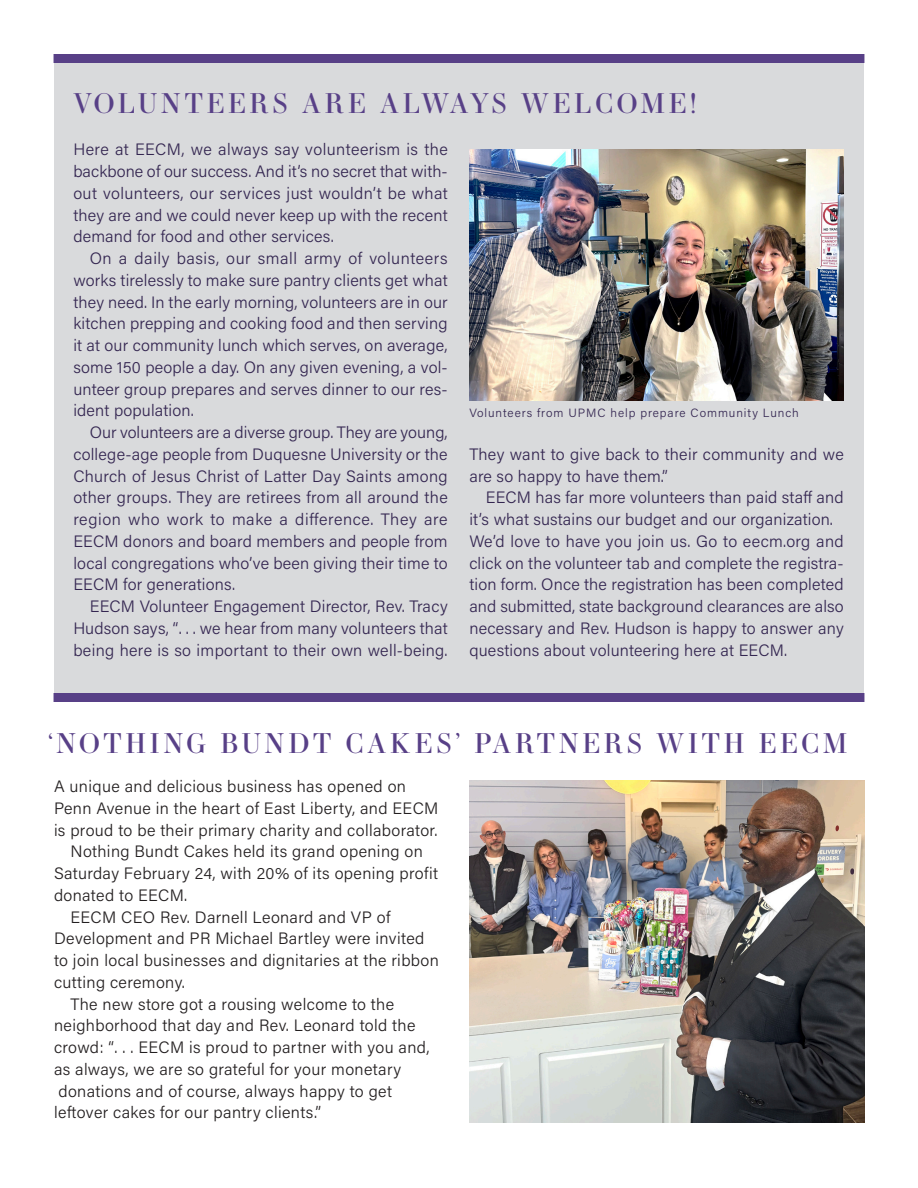
<style>
.page{position:relative;width:918px;height:1188px;background:#fff}
.page>*{position:absolute;margin:0;border:0;box-sizing:border-box;transform-origin:0 0}
.Subheading_2_-_Left_Align{font:27px "Essonnes Display";letter-spacing:.14em;color:#584087}
.Subheading_-_Left_Align{font:27px "Essonnes Display";letter-spacing:.135em;color:#584087}
.Body_Text_-_Left_Align{font:16.5px/21.8px "Acumin Variable Concept";letter-spacing:.01em;color:#342651;text-align:justify}
.Body_Text_-_Left_Align-2{font:16.5px/21.8px "Acumin Variable Concept";letter-spacing:.02em;color:#231f20}
.t1{font:12px "Acumin Variable Concept";letter-spacing:.075em;color:#342651}
</style>
<div class="page">
<div style="left:54px;top:54px;width:810px;height:644px;background:#d9dadc"></div>
<div style="left:54px;top:54px;width:810px;height:9px;background:#584087"></div>
<img style="left:470px;top:780px;width:395px;height:342px">
<div style="left:54px;top:693px;width:810px;height:9px;background:#584087"></div>
<img style="left:469px;top:149px;width:375px;height:251px">
<p class="Subheading_-_Left_Align" style="left:73px;top:84px;width:624px">VOLUNTEERS ARE ALWAYS WELCOME!</p>
<p class="Body_Text_-_Left_Align" style="left:73px;top:138px;width:376px">Here at EECM, we always say volunteerism is the backbone of our success. And it’s no secret that with&shy;out volunteers, our services just wouldn’t be what they are and we could never keep up with the recent demand for food and other services.</p>
<p class="Body_Text_-_Left_Align" style="left:73px;top:247px;width:376px;text-indent:16px">On a daily basis, our small army of volunteers works tirelessly to make sure pantry clients get what they need. In the early morning, volunteers are in our kitchen prepping and cooking food and then serving it at our community lunch which serves, on average, some 150 people a day. On any given evening, a vol&shy;unteer group prepares and serves dinner to our res&shy;ident population.</p>
<p class="Body_Text_-_Left_Align" style="left:73px;top:421px;width:376px;text-indent:16px">Our volunteers are a diverse group. They are young, college-age people from Duquesne University or the Church of Jesus Christ of Latter Day Saints among other groups. They are retirees from all around the region who work to make a difference. They are EECM donors and board members and people from local congregations who’ve been giving their time to EECM for generations.</p>
<p class="Body_Text_-_Left_Align" style="left:73px;top:595px;width:376px;text-indent:16px">EECM Volunteer Engagement Director, Rev. Tracy Hudson says, “. . . we hear from many volunteers that being here is so important to their own well-being.</p>
<p class="t1" style="left:469px;top:405px;width:331px">Volunteers from UPMC help prepare Community Lunch</p>
<p class="Body_Text_-_Left_Align" style="left:469px;top:443px;width:376px">They want to give back to their community and we are so happy to have them.”</p>
<p class="Body_Text_-_Left_Align" style="left:469px;top:486px;width:376px;text-indent:16px">EECM has far more volunteers than paid staff and it’s what sustains our budget and our organization.</p>
<p class="Body_Text_-_Left_Align" style="left:469px;top:530px;width:376px">We’d love to have you join us. Go to eecm.org and click on the volunteer tab and complete the registra&shy;tion form. Once the registration has been completed and submitted, state background clearances are also necessary and Rev. Hudson is happy to answer any questions about volunteering here at EECM.</p>
<p class="Subheading_2_-_Left_Align" style="left:48px;top:724px;width:801px">‘NOTHING BUNDT CAKES’ PARTNERS WITH EECM</p>
<p class="Body_Text_-_Left_Align-2" style="left:54px;top:775px;width:386px">A unique and delicious business has opened on<br>Penn Avenue in the heart of East Liberty, and EECM is proud to be their primary charity and collaborator.</p>
<p class="Body_Text_-_Left_Align-2" style="left:54px;top:840px;width:386px;text-indent:16px">Nothing Bundt Cakes held its grand opening on<br>Saturday February 24, with 20% of its opening profit donated to EECM.</p>
<p class="Body_Text_-_Left_Align-2" style="left:54px;top:905px;width:386px;text-indent:16px">EECM CEO Rev. Darnell Leonard and VP of Development and PR Michael Bartley were invited to join local businesses and dignitaries at the ribbon cutting ceremony.</p>
<p class="Body_Text_-_Left_Align-2" style="left:54px;top:992px;width:377px;text-indent:16px">The new store got a rousing welcome to the neighborhood that day and Rev. Leonard told the crowd: “. . . EECM is proud to partner with you and, as always, we are so grateful for your monetary donations and of course, always happy to get leftover cakes for our pantry clients.”</p>
</div>
